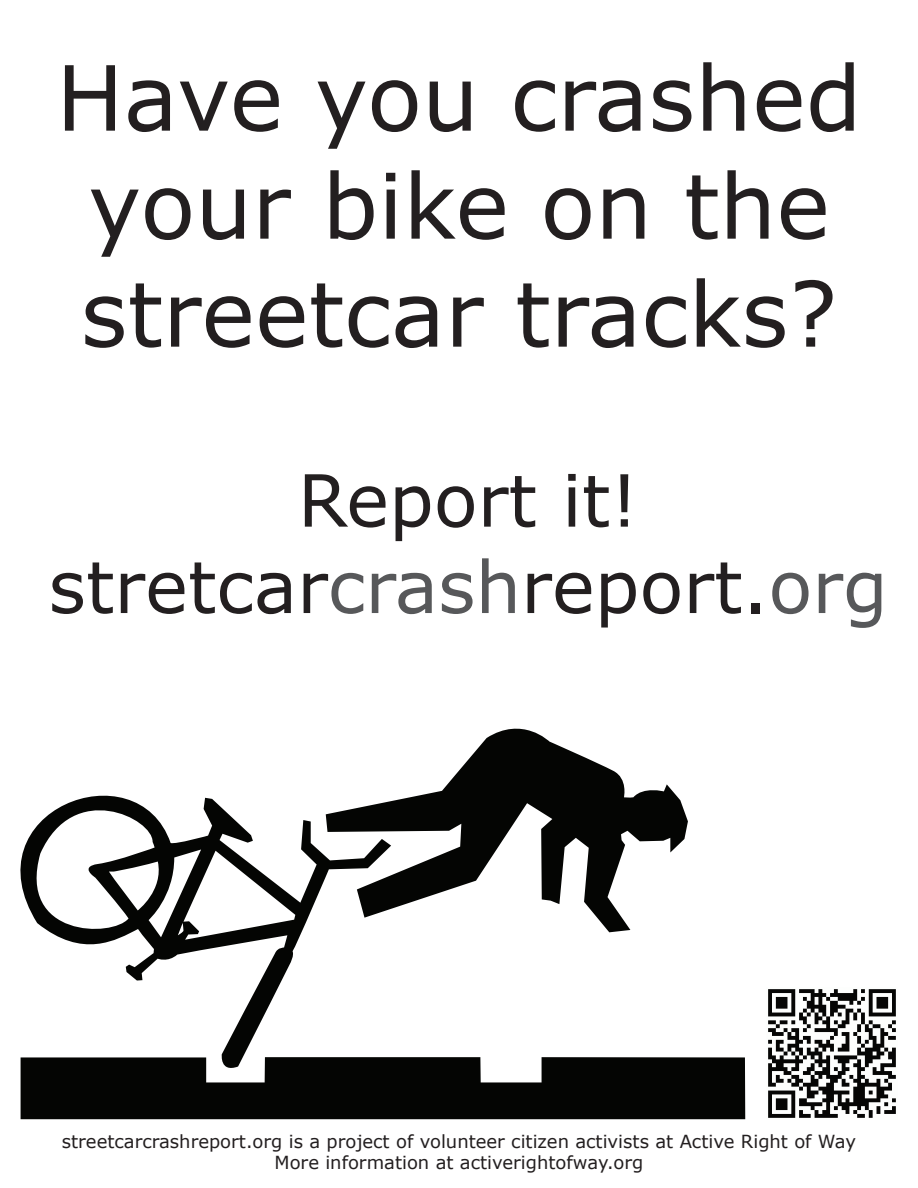
<style>
.page{position:relative;width:918px;height:1188px;background:#fff}
.page>*{position:absolute;margin:0;border:0;box-sizing:border-box;transform-origin:0 0}
.t1{font:90px/108px "Verdana Ref";color:#231f20}
.t2{font:72px/86.4px "Verdana Ref";color:#231f20;text-align:center}
.t3{font:18px/21.6px "Verdana Ref";color:#231f20;text-align:center}
.s1{color:#57585a}
</style>
<div class="page">
<svg style="left:20px;top:728px;width:668px;height:345px"></svg>
<svg style="left:21px;top:1057px;width:724px;height:62px;fill:#040503"></svg>
<img style="left:768px;top:989px;width:128px;height:129px">
<h1 class="t1" style="left:56px;top:45px;width:807px">Have you crashed your bike on the streetcar tracks?</h1>
<h2 class="t2" style="left:48px;top:458px;width:841px">Report it! stretcar<span class="s1">crash</span>report.<span class="s1">org</span></h2>
<p class="t3" style="left:62px;top:1131px;width:796px">streetcarcrashreport.org is a project of volunteer citizen activists at Active Right of Way<br>More information at activerightofway.org</p>
</div>
